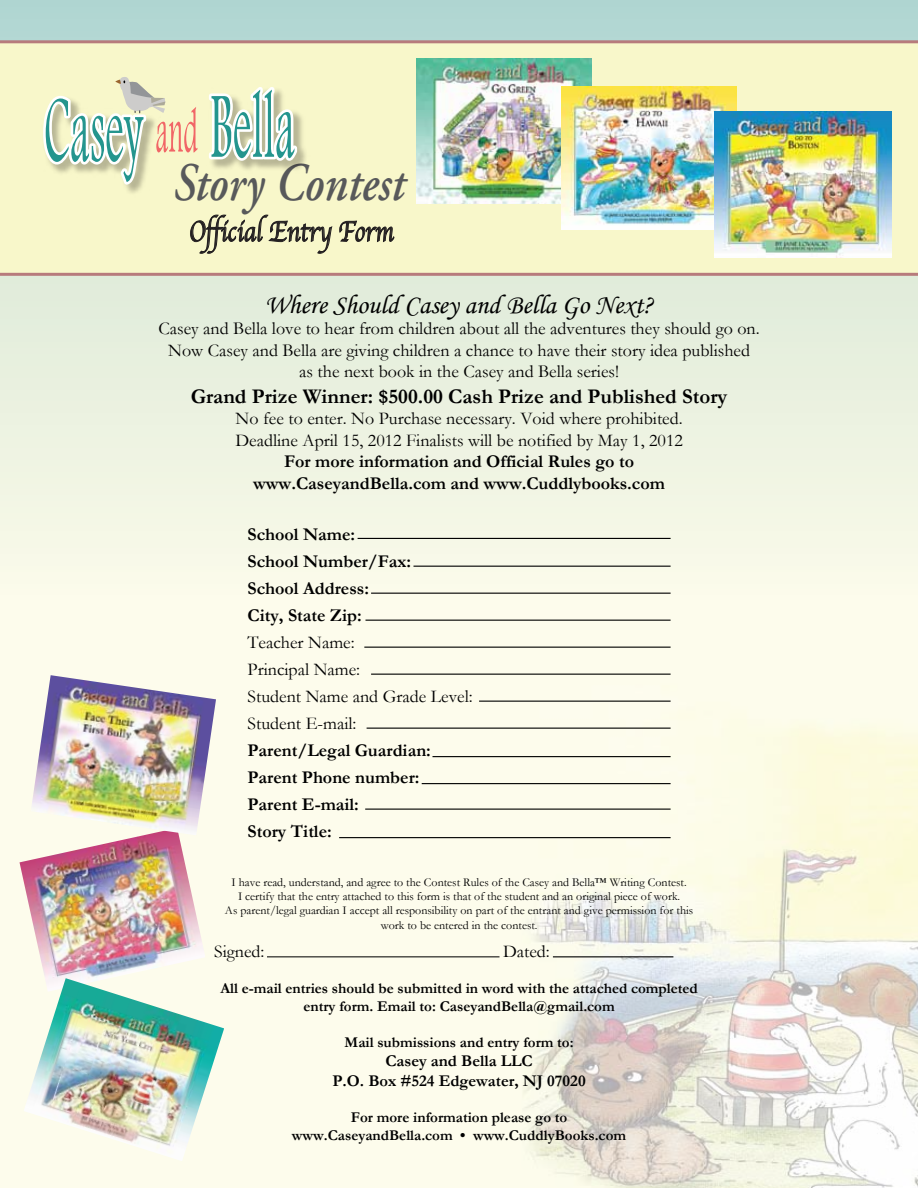
<style>
.page{position:relative;width:918px;height:1188px;background:#fff}
.page>*{position:absolute;margin:0;border:0;box-sizing:border-box;transform-origin:0 0}
.t1{font:italic 600 54px "Adobe Garamond";color:#58595b;scale:.83 1}
.t2{font:30px "Apple Chancery";color:#231f20;scale:.8 1}
.t3{font:27px "Monotype Corsiva";color:#000}
.t4{font:700 21px "Garamond";color:#000}
.t5{font:18px/21.6px "Garamond";color:#000}
.t6{font:700 18px/27px "Garamond";color:#000}
.t7{font:700 16.5px/19.8px "Garamond";color:#000;text-align:center}
.t8{font:700 15px/18px "Garamond";color:#000;text-align:center}
.t9{font:12px/14.4px "Garamond";color:#000;text-align:center}
</style>
<div class="page">
<div style="left:0;top:0;width:918px;height:626px;background:#b2d7d3"></div>
<div style="left:0;top:42px;width:918px;height:232px;background:#f8f7ca"></div>
<hr style="left:0;top:40px;width:918px;height:3px;background:#b77b7c">
<img style="left:416px;top:59px;width:176px;height:145px">
<img style="left:0;top:272px;width:918px;height:916px">
<hr style="left:358px;top:538px;width:313px;height:1px;background:#000">
<hr style="left:413px;top:566px;width:258px;height:1px;background:#000">
<hr style="left:371px;top:593px;width:300px;height:1px;background:#000">
<hr style="left:365px;top:620px;width:306px;height:1px;background:#000">
<hr style="left:364px;top:647px;width:307px;height:1px;background:#000">
<hr style="left:371px;top:674px;width:300px;height:1px;background:#000">
<hr style="left:479px;top:701px;width:192px;height:1px;background:#000">
<hr style="left:367px;top:728px;width:304px;height:1px;background:#000">
<hr style="left:433px;top:756px;width:238px;height:1px;background:#000">
<hr style="left:422px;top:783px;width:249px;height:1px;background:#000">
<hr style="left:365px;top:809px;width:306px;height:1px;background:#000">
<hr style="left:339px;top:837px;width:332px;height:1px;background:#000">
<hr style="left:267px;top:956px;width:233px;height:1px;background:#000">
<hr style="left:553px;top:956px;width:120px;height:1px;background:#000">
<hr style="left:0;top:273px;width:918px;height:3px;background:#b77b7c">
<img style="left:562px;top:87px;width:175px;height:143px">
<img style="left:714px;top:112px;width:178px;height:146px">
<img style="left:20px;top:828px;width:185px;height:164px">
<img style="left:24px;top:978px;width:200px;height:183px">
<svg style="left:190px;top:215px;width:142px;height:39px"></svg>
<svg style="left:339px;top:220px;width:55px;height:22px"></svg>
<img style="left:126px;top:185px;width:16px;height:8px">
<svg style="left:43px;top:77px;width:154px;height:108px"></svg>
<img style="left:211px;top:113px;width:95px;height:57px">
<svg style="left:209px;top:87px;width:88px;height:74px"></svg>
<img style="left:31px;top:675px;width:185px;height:160px">
<h1 class="t1" style="left:173px;top:154px;width:281px">Story Contest</h1>
<h2 class="t2" style="left:189px;top:208px;width:258px">Official Entry Form</h2>
<h3 class="t3" style="left:265px;top:288px;width:390px">Where Should Casey and Bella Go Next?</h3>
<p class="t5" style="left:159px;top:318px;width:603px;text-align:center">Casey and Bella love to hear from children about all the adventures they should go on.<br>Now Casey and Bella are giving children a chance to have their story idea published<br>as the next book in the Casey and Bella series!</p>
<p class="t4" style="left:191px;top:382px;width:538px">Grand Prize Winner: $500.00 Cash Prize and Published Story</p>
<p class="t5" style="left:235px;top:408px;width:449px">No fee to enter. No Purchase necessary. Void where prohibited.<br>Deadline April 15, 2012 Finalists will be notified by May 1, 2012</p>
<p class="t6" style="left:253px;top:451px;width:413px;line-height:21.6px;text-align:center">For more information and Official Rules go to www.CaseyandBella.com and www.Cuddlybooks.com</p>
<p class="t6" style="left:248px;top:521px;width:165px">School Name:<br>School Number/Fax:<br>School Address:<br>City, State Zip:</p>
<p class="t5" style="left:248px;top:628px;width:227px;line-height:27px">Teacher Name:<br>Principal Name:<br>Student Name and Grade Level:<br>Student E-mail:</p>
<p class="t6" style="left:248px;top:737px;width:185px">Parent/Legal Guardian:<br>Parent Phone number:<br>Parent E-mail:<br>Story Title:</p>
<p class="t9" style="left:225px;top:874px;width:470px">I have read, understand, and agree to the Contest Rules of the Casey and Bella™ Writing Contest.<br>I certify that the entry attached to this form is that of the student and an original piece of work.<br>As parent/legal guardian I accept all responsibility on part of the entrant and give permission for this work to be entered in the contest.</p>
<p class="t5" style="left:214px;top:940px;width:52px">Signed:</p>
<p class="t5" style="left:503px;top:940px;width:48px">Dated:</p>
<p class="t8" style="left:220px;top:979px;width:479px">All e-mail entries should be submitted in word with the attached completed entry form. Email to: CaseyandBella@gmail.com</p>
<p class="t8" style="left:345px;top:1033px;width:231px">Mail submissions and entry form to:</p>
<p class="t7" style="left:332px;top:1051px;width:255px">Casey and Bella LLC<br>P.O. Box #524 Edgewater, NJ 07020</p>
<p class="t8" style="left:292px;top:1109px;width:336px">For more information please go to www.CaseyandBella.com • www.CuddlyBooks.com</p>
</div>
